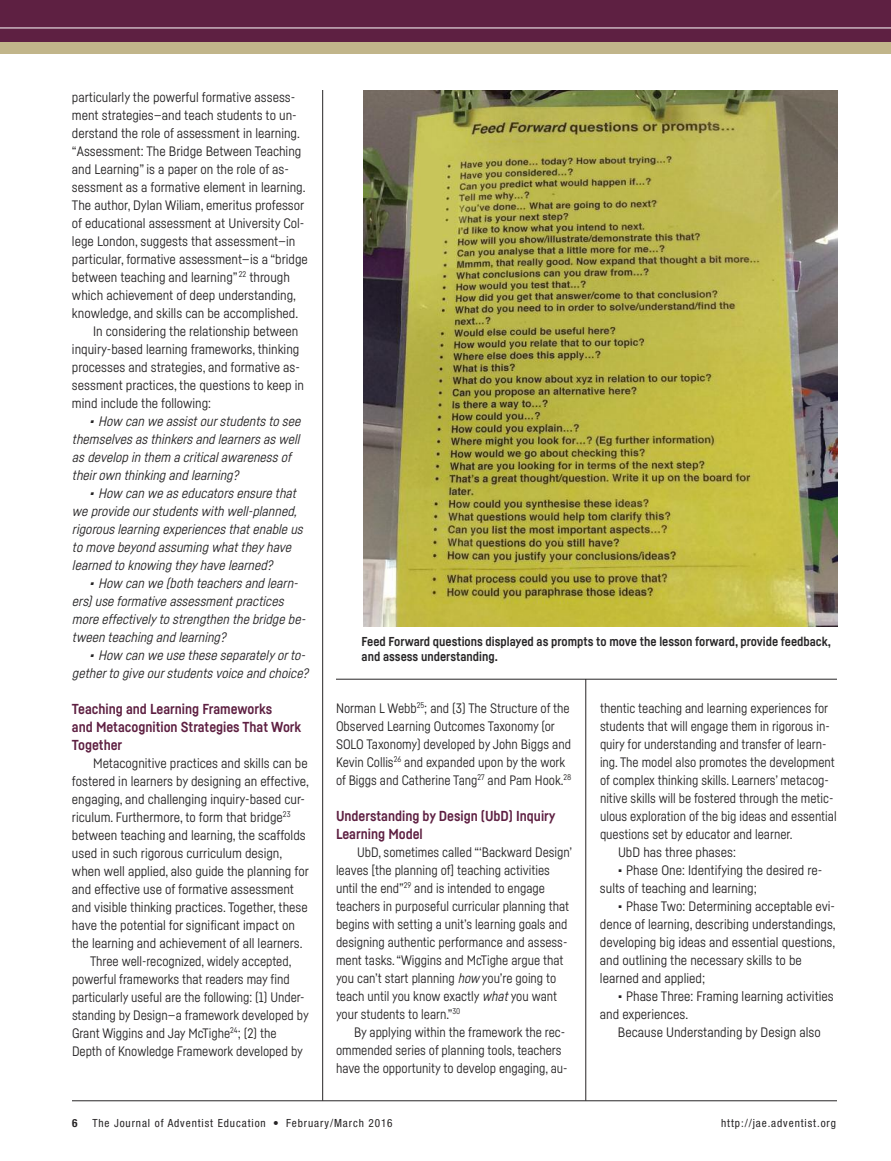
<style>
.page{position:relative;width:891px;height:1161px;background:#fff}
.page>*{position:absolute;margin:0;border:0;box-sizing:border-box;transform-origin:0 0}
.t1{font:700 14.25px/18px "Fabrikat";color:#5e2042}
.t2{font:13.5px/18px "Fabrikat";color:#272526}
.t3{font:italic 13.5px/18px "Fabrikat";color:#272526}
.t4{font:700 12.75px/15px "Fabrikat";color:#272526}
.t5{font:condensed 11.25px "Helvetica Neue";letter-spacing:.08em;color:#272526}
.t6{font:700 condensed 11.25px "Helvetica Neue";color:#272526}
.s1{font-weight:700}
.s2{font-style:italic}
</style>
<div class="page">
<hr style="left:322px;top:90px;width:1px;height:1011px;background:#272526">
<hr style="left:586px;top:679px;width:1px;height:422px;background:#272526">
<hr style="left:72px;top:1101px;width:765px;height:1px;background:#272526">
<div style="left:0;top:40px;width:891px;height:14px;background:#c1b58a"></div>
<div style="left:0;top:0;width:891px;height:41px;background:#5e2042"></div>
<hr style="left:0;top:28px;width:891px;height:1px;background:#fff">
<hr style="left:336px;top:679px;width:501px;height:1px;background:#272526">
<img style="left:363px;top:90px;width:474px;height:536px">
<p class="t2" style="left:72px;top:89px;width:225px">particularly the powerful formative assess-</p>
<p class="t2" style="left:72px;top:107px;width:226px">ment strategies—and teach students to un-</p>
<p class="t2" style="left:72px;top:125px;width:229px">derstand the role of assessment in learning.</p>
<p class="t2" style="left:72px;top:143px;width:231px">“assessment: the Bridge Between teaching</p>
<p class="t2" style="left:72px;top:161px;width:218px">and learning” is a paper on the role of as-</p>
<p class="t2" style="left:72px;top:179px;width:235px">sessment as a formative element in learning.</p>
<p class="t2" style="left:72px;top:197px;width:234px">the author, dylan Wiliam, emeritus professor</p>
<p class="t2" style="left:72px;top:215px;width:234px">of educational assessment at university Col-</p>
<p class="t2" style="left:72px;top:233px;width:225px">lege london, suggests that assessment—in</p>
<p class="t2" style="left:72px;top:251px;width:237px">particular, formative assessment—is a “bridge</p>
<p class="t2" style="left:72px;top:269px;width:219px">between teaching and learning” <sup>22</sup> through</p>
<p class="t2" style="left:72px;top:287px;width:226px">which achievement of deep understanding,</p>
<p class="t2" style="left:72px;top:305px;width:228px">knowledge, and skills can be accomplished.</p>
<p class="t2" style="left:93px;top:323px;width:207px">in considering the relationship between</p>
<p class="t2" style="left:72px;top:341px;width:229px">inquiry-based learning frameworks, thinking</p>
<p class="t2" style="left:72px;top:359px;width:230px">processes and strategies, and formative as-</p>
<p class="t2" style="left:72px;top:377px;width:234px">sessment practices, the questions to keep in</p>
<p class="t2" style="left:72px;top:395px;width:141px">mind include the following:</p>
<p class="t3" style="left:72px;top:413px;width:233px;text-indent:18px"><span class="s1">•</span> how can we assist our students to see themselves as thinkers and learners as well as develop in them a critical awareness of their own thinking and learning?</p>
<p class="t3" style="left:72px;top:485px;width:235px;text-indent:18px"><span class="s1">•</span> how can we as educators ensure that we provide our students with well-planned, rigorous learning experiences that enable us to move beyond assuming what they have learned to knowing they have learned?</p>
<p class="t3" style="left:72px;top:575px;width:237px;text-indent:18px"><span class="s1">•</span> how can we (both teachers and learn&shy;ers) use formative assessment practices more effectively to strengthen the bridge be&shy;tween teaching and learning?</p>
<p class="t3" style="left:72px;top:647px;width:240px;text-align:right"><span class="s1">•</span> how can we use these separately or to&shy;gether to give our students voice and choice?</p>
<p class="t1" style="left:72px;top:701px;width:231px">Teaching and Learning Frameworks<br>and Metacognition Strategies That Work<br>Together</p>
<p class="t2" style="left:93px;top:755px;width:216px">Metacognitive practices and skills can be</p>
<p class="t2" style="left:72px;top:773px;width:238px">fostered in learners by designing an effective,</p>
<p class="t2" style="left:72px;top:791px;width:235px">engaging, and challenging inquiry-based cur-</p>
<p class="t2" style="left:72px;top:809px;width:220px">riculum. Furthermore, to form that bridge<sup>23</sup></p>
<p class="t2" style="left:72px;top:827px;width:235px">between teaching and learning, the scaffolds</p>
<p class="t2" style="left:72px;top:845px;width:212px">used in such rigorous curriculum design,</p>
<p class="t2" style="left:72px;top:863px;width:238px">when well applied, also guide the planning for</p>
<p class="t2" style="left:72px;top:881px;width:224px">and effective use of formative assessment</p>
<p class="t2" style="left:72px;top:899px;width:237px">and visible thinking practices. together, these</p>
<p class="t2" style="left:72px;top:917px;width:224px">have the potential for significant impact on</p>
<p class="t2" style="left:72px;top:935px;width:232px">the learning and achievement of all learners.</p>
<p class="t2" style="left:90px;top:953px;width:203px">three well-recognized, widely accepted,</p>
<p class="t2" style="left:72px;top:971px;width:219px">powerful frameworks that readers may find</p>
<p class="t2" style="left:72px;top:989px;width:234px">particularly useful are the following: (1) under-</p>
<p class="t2" style="left:72px;top:1007px;width:238px">standing by design—a framework developed by</p>
<p class="t2" style="left:72px;top:1025px;width:206px">grant Wiggins and Jay Mctighe<sup>24</sup>; (2) the</p>
<p class="t2" style="left:72px;top:1043px;width:232px">depth of knowledge Framework developed by</p>
<p class="t4" style="left:362px;top:635px;width:471px">Feed Forward questions displayed as prompts to move the lesson forward, provide feedback, and assess understanding.</p>
<p class="t2" style="left:336px;top:700px;width:237px">norman l Webb<sup>25</sup>; and (3) the Structure of the Observed learning Outcomes taxonomy (or SOlO taxonomy) developed by John Biggs and kevin Collis<sup>26</sup> and expanded upon by the work of Biggs and Catherine tang<sup>27</sup> and Pam hook.<sup>28</sup></p>
<p class="t1" style="left:336px;top:808px;width:221px">understanding by Design (ubD) Inquiry<br>Learning Model</p>
<p class="t2" style="left:336px;top:844px;width:238px;text-indent:21px">ubd, sometimes called “‘Backward design’ leaves [the planning of] teaching activities until the end”<sup>29</sup> and is intended to engage teachers in purposeful curricular planning that begins with setting a unit’s learning goals and designing authentic performance and assess&shy;ment tasks.“Wiggins and Mctighe argue that you can’t start planning <span class="s2">how</span>you’re going to teach until you know exactly <span class="s2">what</span>you want your students to learn.”<sup>30</sup></p>
<p class="t2" style="left:336px;top:1024px;width:233px;text-indent:18px">By applying within the framework the rec&shy;ommended series of planning tools, teachers have the opportunity to develop engaging, au-</p>
<p class="t2" style="left:600px;top:700px;width:230px">thentic teaching and learning experiences for</p>
<p class="t2" style="left:600px;top:718px;width:231px">students that will engage them in rigorous in-</p>
<p class="t2" style="left:600px;top:736px;width:228px">quiry for understanding and transfer of learn-</p>
<p class="t2" style="left:600px;top:754px;width:236px">ing. the model also promotes the development</p>
<p class="t2" style="left:600px;top:772px;width:230px">of complex thinking skills. learners’ metacog-</p>
<p class="t2" style="left:600px;top:790px;width:235px">nitive skills will be fostered through the metic-</p>
<p class="t2" style="left:600px;top:808px;width:238px">ulous exploration of the big ideas and essential</p>
<p class="t2" style="left:600px;top:826px;width:194px">questions set by educator and learner.</p>
<p class="t2" style="left:618px;top:844px;width:120px">ubd has three phases:</p>
<p class="t2" style="left:600px;top:862px;width:224px;text-indent:18px"><span class="s1">•</span> Phase One: identifying the desired re&shy;sults of teaching and learning;</p>
<p class="t2" style="left:600px;top:898px;width:237px;text-indent:18px"><span class="s1">•</span> Phase two: determining acceptable evi&shy;dence of learning, describing understandings, developing big ideas and essential questions, and outlining the necessary skills to be learned and applied;</p>
<p class="t2" style="left:600px;top:988px;width:235px;text-indent:18px"><span class="s1">•</span> Phase three: Framing learning activities and experiences.</p>
<p class="t2" style="left:618px;top:1024px;width:204px">Because understanding by design also</p>
<p class="t6" style="left:72px;top:1119px;width:7px">6</p>
<p class="t5" style="left:92px;top:1119px;width:302px">The Journal of Adventist Education • February/March 2016</p>
<p class="t5" style="left:721px;top:1119px;width:116px">http://jae.adventist.org</p>
</div>
